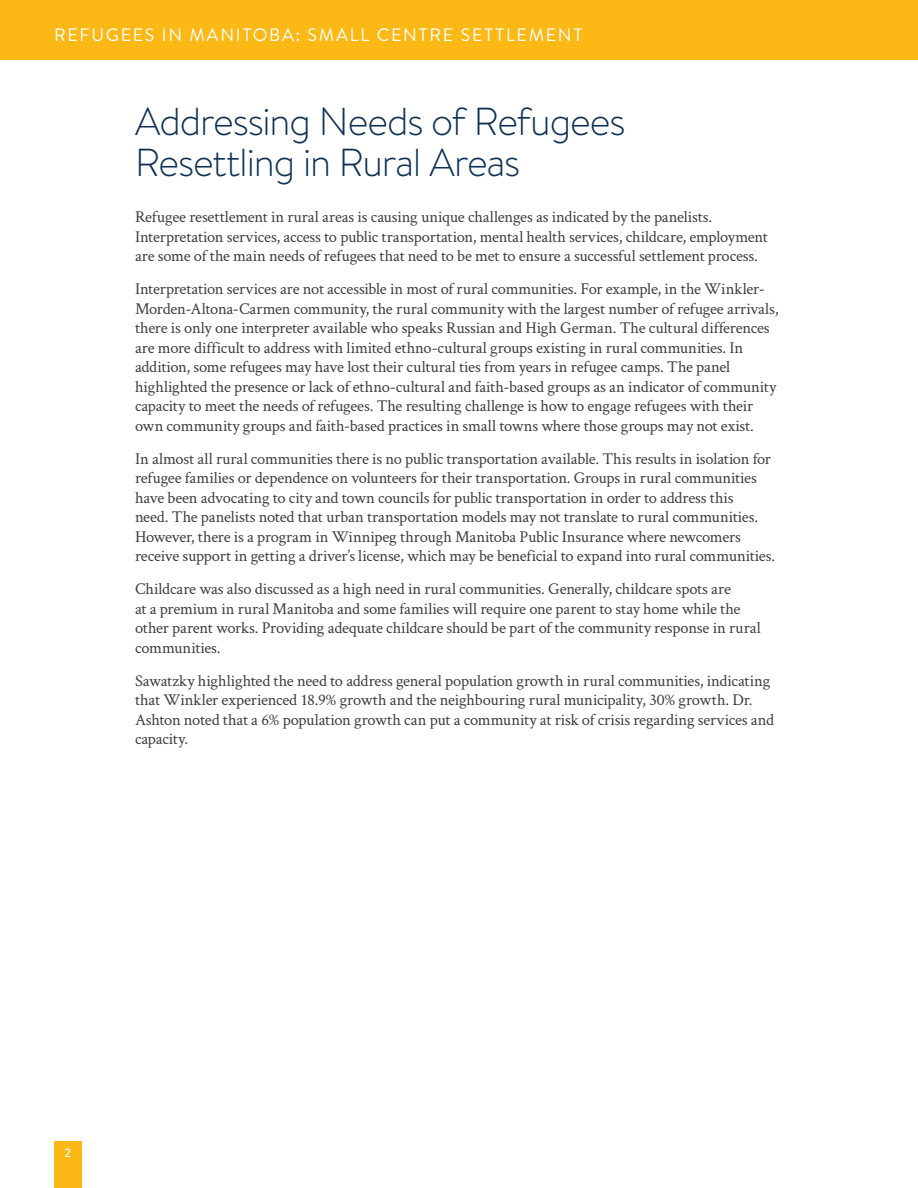
<style>
.page{position:relative;width:918px;height:1188px;background:#fff}
.page>*{position:absolute;margin:0;border:0;box-sizing:border-box;transform-origin:0 0}
.t1{font:300 39px/40.5px "Brandon Text";letter-spacing:-.025em;color:#103155}
.t2{font:18px "Brandon Text";letter-spacing:.095em;color:#fff}
.t3{font:16.5px/19.5px "Crimson Text";letter-spacing:-.01em;color:#3e3e3f}
.t4{font:500 12px "Brandon Text";color:#fff}
</style>
<div class="page">
<div style="left:54px;top:1142px;width:28px;height:46px;background:#fcb814"></div>
<div style="left:0;top:0;width:918px;height:59px;background:#fcb814"></div>
<p class="t2" style="left:54px;top:23px;width:530px">REFUGEES IN MANITOBA: SMALL CENTR E SETTLEMENT</p>
<h1 class="t1" style="left:135px;top:100px;width:492px">Addressing Needs of Refugees<br>Resettling in Rural Areas</h1>
<p class="t3" style="left:135px;top:207px;width:634px">Refugee resettlement in rural areas is causing unique challenges as indicated by the panelists.<br>Interpretation services, access to public transportation, mental health services, childcare, employment are some of the main needs of refugees that need to be met to ensure a successful settlement process.</p>
<p class="t3" style="left:135px;top:279px;width:645px">Interpretation services are not accessible in most of rural communities. For example, in the Winkler-Morden-Altona-Carmen community, the rural community with the largest number of refugee arrivals, there is only one interpreter available who speaks Russian and High German. The cultural differences are more difficult to address with limited ethno-cultural groups existing in rural communities. In addition, some refugees may have lost their cultural ties from years in refugee camps. The panel highlighted the presence or lack of ethno-cultural and faith-based groups as an indicator of community capacity to meet the needs of refugees. The resulting challenge is how to engage refugees with their own community groups and faith-based practices in small towns where those groups may not exist.</p>
<p class="t3" style="left:135px;top:448px;width:642px">In almost all rural communities there is no public transportation available. This results in isolation for refugee families or dependence on volunteers for their transportation. Groups in rural communities have been advocating to city and town councils for public transportation in order to address this<br>need. The panelists noted that urban transportation models may not translate to rural communities.<br>However, there is a program in Winnipeg through Manitoba Public Insurance where newcomers receive support in getting a driver’s license, which may be beneficial to expand into rural communities.</p>
<p class="t3" style="left:135px;top:579px;width:627px">Childcare was also discussed as a high need in rural communities. Generally, childcare spots are<br>at a premium in rural Manitoba and some families will require one parent to stay home while the other parent works. Providing adequate childcare should be part of the community response in rural communities.</p>
<p class="t3" style="left:135px;top:670px;width:641px">Sawatzky highlighted the need to address general population growth in rural communities, indicating that Winkler experienced 18.9% growth and the neighbouring rural municipality, 30% growth. Dr.<br>Ashton noted that a 6% population growth can put a community at risk of crisis regarding services and capacity.</p>
<p class="t4" style="left:65px;top:1145px;width:8px">2</p>
</div>
